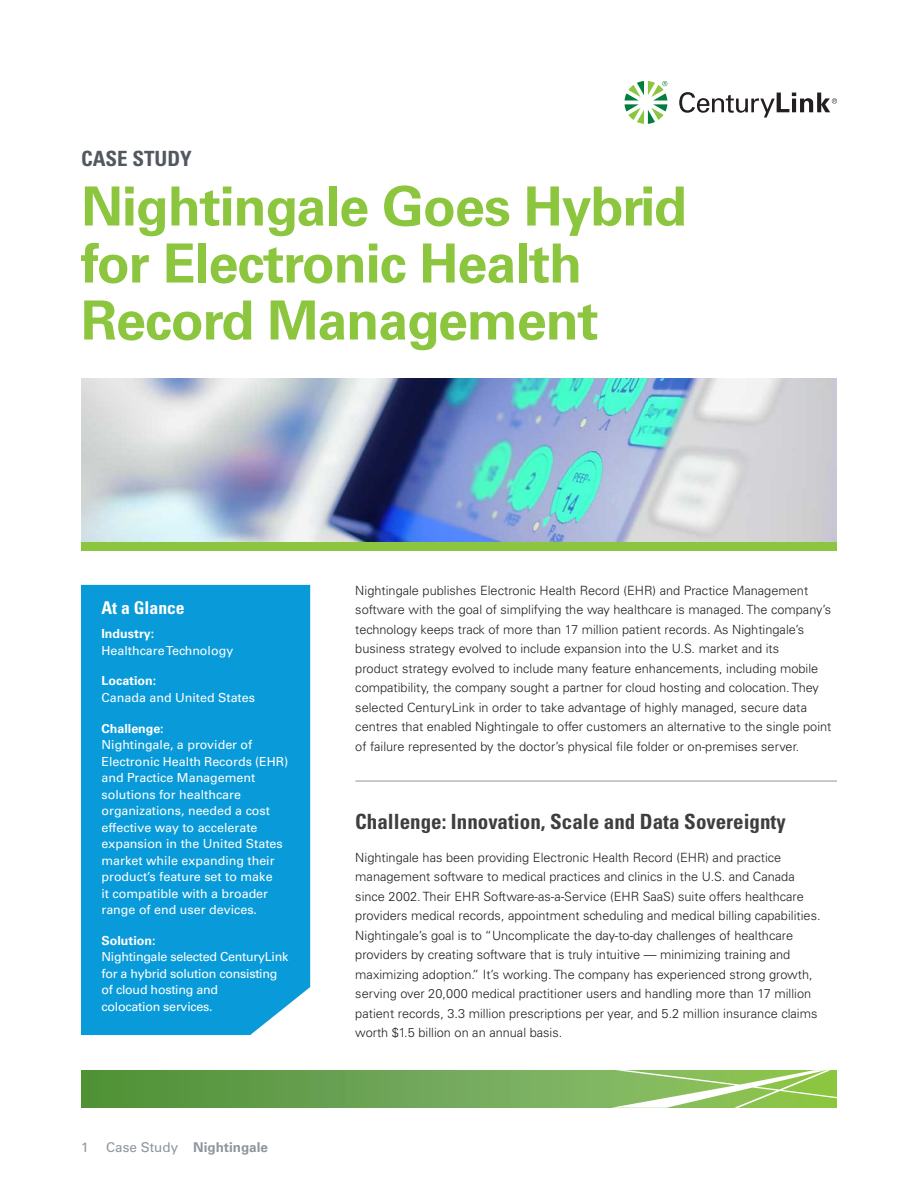
<style>
.page{position:relative;width:918px;height:1188px;background:#fff}
.page>*{position:absolute;margin:0;border:0;box-sizing:border-box;transform-origin:0 0}
.t1{font:700 54px/57px "Univers";letter-spacing:-.02em;color:#8bc63e}
.Headline_1_Column{font:700 condensed 21px "Univers";color:#3e3e3f}
.Doc_Type{font:700 condensed 21px "Univers";color:#535860}
.At_A_Glance{font:700 condensed 17.7px "Univers";color:#fff}
.t2{font:700 13.5px "Univers";color:#8f959d}
.Page_Number{font:13.5px "Univers LT Std";color:#8f959d}
.Body_Copy{font:300 12.75px/19.5px "Univers";color:#231f20}
.Left_Rail_Body_Copy{font:12.45px/16.5px "Univers LT Std";color:#fff}
.Left_Rail_Body_Copy-2{font:12.45px/16.5px "Univers LT Std";letter-spacing:-.02em;color:#fff}
.Left_Rail_Heading{font:700 12.45px "Univers";color:#fff}
.s1{font-family:"Univers LT Std";font-weight:400}
</style>
<div class="page">
<svg style="left:81px;top:1070px;width:530px;height:38px"></svg>
<svg style="left:611px;top:1070px;width:226px;height:38px"></svg>
<img style="left:81px;top:378px;width:756px;height:164px">
<div style="left:81px;top:542px;width:756px;height:8px;background:#8bc63e"></div>
<div style="left:81px;top:585px;width:229px;height:450px;background:#089ad9"></div>
<hr style="left:296px;top:972px;width:3px;height:22px;background:#089ad9">
<hr style="left:286px;top:981px;width:22px;height:3px;background:#089ad9">
<hr style="left:355px;top:781px;width:482px;height:1px;background:#8f959d">
<svg style="left:625px;top:81px;width:42px;height:43px"></svg>
<svg style="left:679px;top:92px;width:158px;height:26px"></svg>
<p class="Doc_Type" style="left:81px;top:146px;width:112px">CASE STUDY</p>
<p class="t1" style="left:81px;top:178px;width:608px">Nightingale Goes Hybrid for Electronic Health<br>Record Management</p>
<p class="At_A_Glance" style="left:102px;top:597px;width:85px">At a Glance</p>
<p class="Left_Rail_Heading" style="left:102px;top:627px;width:54px">Industry:</p>
<p class="Left_Rail_Body_Copy" style="left:102px;top:642px;width:133px">Healthcare Technology</p>
<p class="Left_Rail_Heading" style="left:102px;top:674px;width:56px">Location:</p>
<p class="Left_Rail_Body_Copy" style="left:102px;top:689px;width:155px">Canada and United States</p>
<p class="Left_Rail_Heading" style="left:102px;top:721px;width:64px">Challenge:</p>
<p class="Left_Rail_Body_Copy" style="left:102px;top:737px;width:188px">Nightingale, a provider of<br>Electronic Health Records (EHR) and Practice Management solutions for healthcare organizations, needed a cost effective way to accelerate expansion in the United States market while expanding their product’s feature set to make<br>it compatible with a broader range of end user devices.</p>
<p class="Left_Rail_Heading" style="left:102px;top:933px;width:56px">Solution:</p>
<p class="Left_Rail_Body_Copy-2" style="left:102px;top:949px;width:188px">Nightingale selected CenturyLink for a hybrid solution consisting of cloud hosting and<br>colocation services.</p>
<p class="Page_Number" style="left:81px;top:1139px;width:9px">1</p>
<p class="t2" style="left:106px;top:1140px;width:163px"><span class="s1">Case Study</span> Nightingale</p>
<p class="Body_Copy" style="left:355px;top:581px;width:478px">Nightingale publishes Electronic Health Record (EHR) and Practice Management software with the goal of simplifying the way healthcare is managed. The company’s technology keeps track of more than 17 million patient records. As Nightingale’s business strategy evolved to include expansion into the U.S. market and its<br>product strategy evolved to include many feature enhancements, including mobile compatibility, the company sought a partner for cloud hosting and colocation. They selected CenturyLink in order to take advantage of highly managed, secure data centres that enabled Nightingale to offer customers an alternative to the single point of failure represented by the doctor’s physical file folder or on-premises server.</p>
<p class="Headline_1_Column" style="left:355px;top:808px;width:432px">Challenge: Innovation, Scale and Data Sovereignty</p>
<p class="Body_Copy" style="left:355px;top:848px;width:467px">Nightingale has been providing Electronic Health Record (EHR) and practice management software to medical practices and clinics in the U.S. and Canada since 2002. Their EHR Software-as-a-Service (EHR SaaS) suite offers healthcare providers medical records, appointment scheduling and medical billing capabilities.<br>Nightingale’s goal is to “Uncomplicate the day-to-day challenges of healthcare providers by creating software that is truly intuitive — minimizing training and maximizing adoption.” It’s working. The company has experienced strong growth, serving over 20,000 medical practitioner users and handling more than 17 million patient records, 3.3 million prescriptions per year, and 5.2 million insurance claims worth $1.5 billion on an annual basis.</p>
</div>
